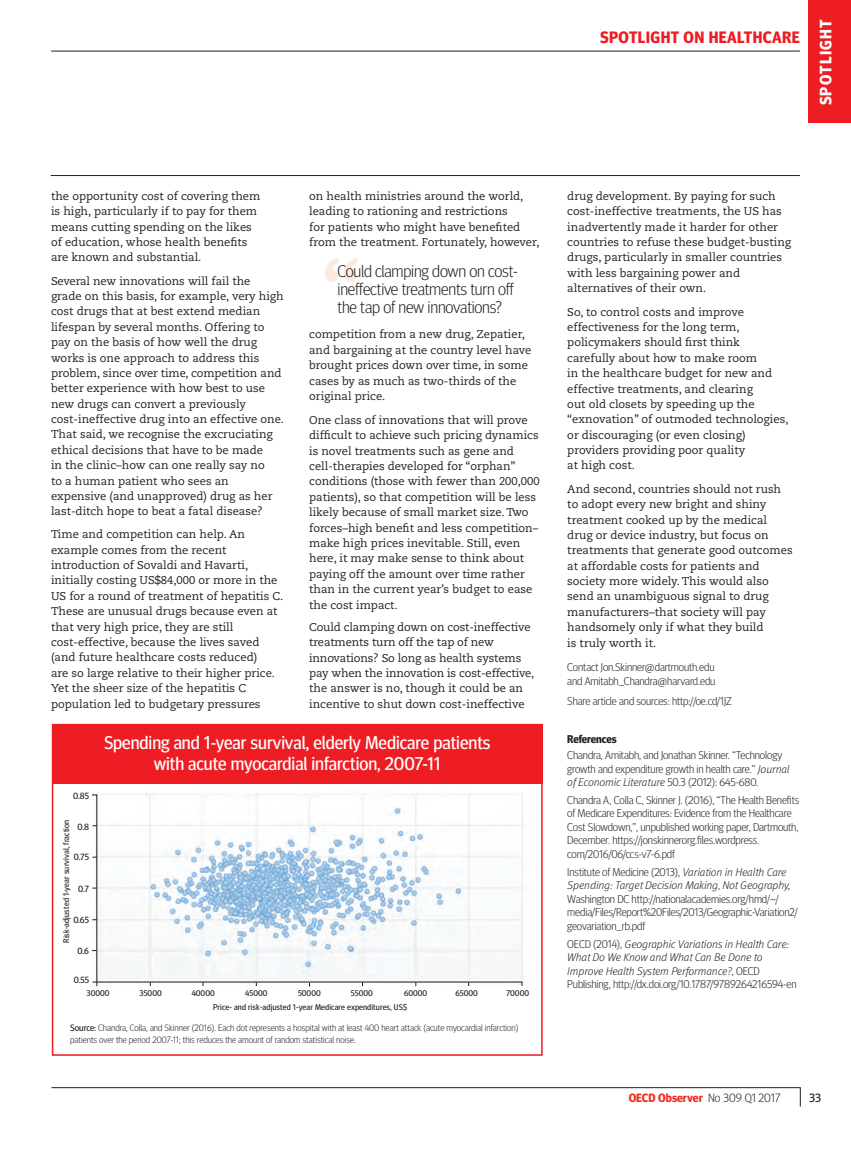
<style>
.page{position:relative;width:851px;height:1149px;background:#fff}
.page>*{position:absolute;margin:0;border:0;box-sizing:border-box;transform-origin:0 0}
.t1{font:18.45px/21.5px "Meta Headline OT";color:#fff;text-align:center}
.t2{font:300 16.8px/18px "Meta Headline OT";letter-spacing:-.01em;color:#231f20}
.t3{font:700 16.5px "Meta Headline OT";letter-spacing:.025em;color:#ee1d23}
.t4{font:700 16.5px "Meta Headline OT";letter-spacing:.08em;color:#fff}
.t5{font:700 12px "Meta Headline OT";color:#ee2e22}
.t6{font:12px "Meta Headline OT";color:#231f20}
.t7{font:11.25px/15.5px "Caecilia";color:#231f20}
.t8{font:300 11.25px/13.5px "Meta Headline OT";letter-spacing:-.01em;color:#231f20}
.t9{font:italic 300 11.25px/13.5px "Meta OT";letter-spacing:-.01em;color:#231f20}
.t10{font:700 11.25px "Meta Headline OT";letter-spacing:-.01em;color:#231f20}
.t11{font:300 9.15px/12.3px "Meta Headline OT";color:#231f20}
.t12{font:9px "Meta Headline OT";color:#231f20}
.t13{font:8.25px "Meta Headline OT";letter-spacing:.015em;color:#231f20}
.s1{font-weight:400}
.s2{font-family:"Meta OT";font-style:italic}
.s3{font-family:"Meta Headline OT";font-style:normal}
.s4{font-weight:300;color:#231f20}
</style>
<div class="page">
<hr style="left:51px;top:51px;width:748px;height:1px;background:#231f20">
<svg style="left:51px;top:1087px;width:749px;height:19px"></svg>
<hr style="left:51px;top:175px;width:748px;height:1px;background:#231f20">
<div style="left:808px;top:0;width:42px;height:122px;background:#ee1d23"></div>
<div style="left:52px;top:723px;width:490px;height:332px;border:2px solid #ee1d23"></div>
<div style="left:52px;top:724px;width:490px;height:59px;background:#ee1d23"></div>
<svg style="left:91px;top:793px;width:432px;height:193px"></svg>
<svg style="left:325px;top:258px;width:33px;height:24px"></svg>
<h3 class="t3" style="left:600px;top:28px;width:201px">SPOTLIGHT ON HEALTHCARE</h3>
<h3 class="t4" style="left:815px;top:105px;width:88px;rotate:-90deg">SPOTLIGHT</h3>
<p class="t7" style="left:51px;top:188px;width:211px">the opportunity cost of covering them is high, particularly if to pay for them means cutting spending on the likes of education, whose health benefits are known and substantial.</p>
<p class="t7" style="left:51px;top:273px;width:234px">Several new innovations will fail the grade on this basis, for example, very high cost drugs that at best extend median lifespan by several months. Offering to pay on the basis of how well the drug works is one approach to address this problem, since over time, competition and better experience with how best to use new drugs can convert a previously cost-ineffective drug into an effective one.<br>That said, we recognise the excruciating ethical decisions that have to be made<br>in the clinic–how can one really say no<br>to a human patient who sees an expensive (and unapproved) drug as her last-ditch hope to beat a fatal disease?</p>
<p class="t7" style="left:51px;top:526px;width:234px">Time and competition can help. An example comes from the recent introduction of Sovaldi and Havarti, initially costing US$84,000 or more in the US for a round of treatment of hepatitis C.<br>These are unusual drugs because even at that very high price, they are still cost-effective, because the lives saved (and future healthcare costs reduced)<br>are so large relative to their higher price.<br>Yet the sheer size of the hepatitis C population led to budgetary pressures</p>
<p class="t7" style="left:309px;top:188px;width:232px">on health ministries around the world, leading to rationing and restrictions<br>for patients who might have benefited from the treatment. Fortunately, however,</p>
<h2 class="t2" style="left:337px;top:261px;width:182px">Could clamping down on cost&shy;ineffective treatments turn off the tap of new innovations?</h2>
<p class="t7" style="left:309px;top:327px;width:224px">competition from a new drug, Zepatier, and bargaining at the country level have brought prices down over time, in some cases by as much as two-thirds of the original price.</p>
<p class="t7" style="left:309px;top:412px;width:232px">One class of innovations that will prove difficult to achieve such pricing dynamics is novel treatments such as gene and cell-therapies developed for “orphan” conditions (those with fewer than 200,000 patients), so that competition will be less likely because of small market size. Two forces–high benefit and less competition– make high prices inevitable. Still, even here, it may make sense to think about paying off the amount over time rather than in the current year’s budget to ease the cost impact.</p>
<p class="t7" style="left:309px;top:619px;width:226px">Could clamping down on cost-ineffective treatments turn off the tap of new innovations? So long as health systems pay when the innovation is cost-effective, the answer is no, though it could be an incentive to shut down cost-ineffective</p>
<p class="t12" style="left:73px;top:790px;width:17px">0.85</p>
<p class="t12" style="left:77px;top:821px;width:13px">0.8</p>
<p class="t13" style="left:61px;top:942px;width:125px;rotate:-90deg">Risk-adjusted 1-year survival, fraction</p>
<p class="t12" style="left:74px;top:851px;width:17px">0.75</p>
<p class="t12" style="left:78px;top:882px;width:12px">0.7</p>
<p class="t12" style="left:73px;top:914px;width:17px">0.65</p>
<p class="t12" style="left:78px;top:944px;width:13px">0.6</p>
<p class="t12" style="left:74px;top:974px;width:17px">0.55</p>
<h1 class="t1" style="left:104px;top:731px;width:388px">Spending and 1-year survival, elderly Medicare patients with acute myocardial infarction, 2007-11</h1>
<p class="t13" style="left:86px;top:987px;width:24px">30000</p>
<p class="t13" style="left:139px;top:987px;width:24px">35000</p>
<p class="t13" style="left:192px;top:987px;width:25px">40000</p>
<p class="t13" style="left:245px;top:987px;width:24px">45000</p>
<p class="t13" style="left:298px;top:987px;width:24px">50000</p>
<p class="t13" style="left:351px;top:987px;width:23px">55000</p>
<p class="t13" style="left:404px;top:987px;width:25px">60000</p>
<p class="t13" style="left:455px;top:987px;width:24px">65000</p>
<p class="t13" style="left:506px;top:987px;width:24px">70000</p>
<p class="t11" style="left:70px;top:1021px;width:450px"><span class="s1">Source:</span> Chandra, Colla, and Skinner (2016). Each dot represents a hospital with at least 400 heart attack (acute myocardial infarction) patients over the period 2007-11; this reduces the amount of random statistical noise.</p>
<p class="t13" style="left:213px;top:1001px;width:195px">Price- and risk-adjusted 1-year Medicare expenditures, US$</p>
<p class="t7" style="left:567px;top:188px;width:225px">drug development. By paying for such cost-ineffective treatments, the US has inadvertently made it harder for other countries to refuse these budget-busting drugs, particularly in smaller countries with less bargaining power and alternatives of their own.</p>
<p class="t7" style="left:567px;top:304px;width:223px">So, to control costs and improve effectiveness for the long term, policymakers should first think carefully about how to make room<br>in the healthcare budget for new and effective treatments, and clearing<br>out old closets by speeding up the “exnovation” of outmoded technologies, or discouraging (or even closing) providers providing poor quality<br>at high cost.</p>
<p class="t7" style="left:567px;top:481px;width:227px">And second, countries should not rush to adopt every new bright and shiny treatment cooked up by the medical drug or device industry, but focus on treatments that generate good outcomes at affordable costs for patients and society more widely. This would also send an unambiguous signal to drug manufacturers–that society will pay handsomely only if what they build<br>is truly worth it.</p>
<p class="t8" style="left:567px;top:660px;width:150px">Contact Jon.Skinner@dartmouth.edu and Amitabh_Chandra@harvard.edu</p>
<p class="t8" style="left:567px;top:694px;width:166px">Share article and sources: http://oe.cd/1JZ</p>
<p class="t10" style="left:567px;top:731px;width:51px">References</p>
<p class="t8" style="left:567px;top:748px;width:224px">Chandra, Amitabh, and Jonathan Skinner. “Technology growth and expenditure growth in health care.” <span class="s2">Journal</span></p>
<p class="t9" style="left:567px;top:775px;width:192px">of Economic Literature <span class="s3">50.3 (2012): 645-680.</span></p>
<p class="t8" style="left:567px;top:792px;width:233px">Chandra A, Colla C, Skinner J. (2016), “The Health Benefits of Medicare Expenditures: Evidence from the Healthcare Cost Slowdown,”, unpublished working paper, Dartmouth, December. https://jonskinnerorg.files.wordpress. com/2016/06/ccs-v7-6.pdf</p>
<p class="t8" style="left:567px;top:864px;width:221px">Institute of Medicine (2013), <span class="s2">Variation in Health Care</span></p>
<p class="t9" style="left:567px;top:878px;width:225px">Spending: Target Decision Making<span class="s3">,</span> Not Geography,</p>
<p class="t8" style="left:567px;top:891px;width:232px">Washington DC http://nationalacademies.org/hmd/~/ media/Files/Report%20Files/2013/Geographic-Variation2/ geovariation_rb.pdf</p>
<p class="t9" style="left:567px;top:936px;width:223px"><span class="s3">OECD (2014),</span> Geographic Variations in Health Care:<br>What Do We Know and What Can Be Done to<br>Improve Health System Performance?<span class="s3">, OECD</span></p>
<p class="t8" style="left:567px;top:976px;width:231px">Publishing, http://dx.doi.org/10.1787/9789264216594-en</p>
<p class="t5" style="left:628px;top:1090px;width:153px">OECD Observer <span class="s4">No 309 Q1 2017</span></p>
<p class="t6" style="left:809px;top:1090px;width:14px">33</p>
</div>
